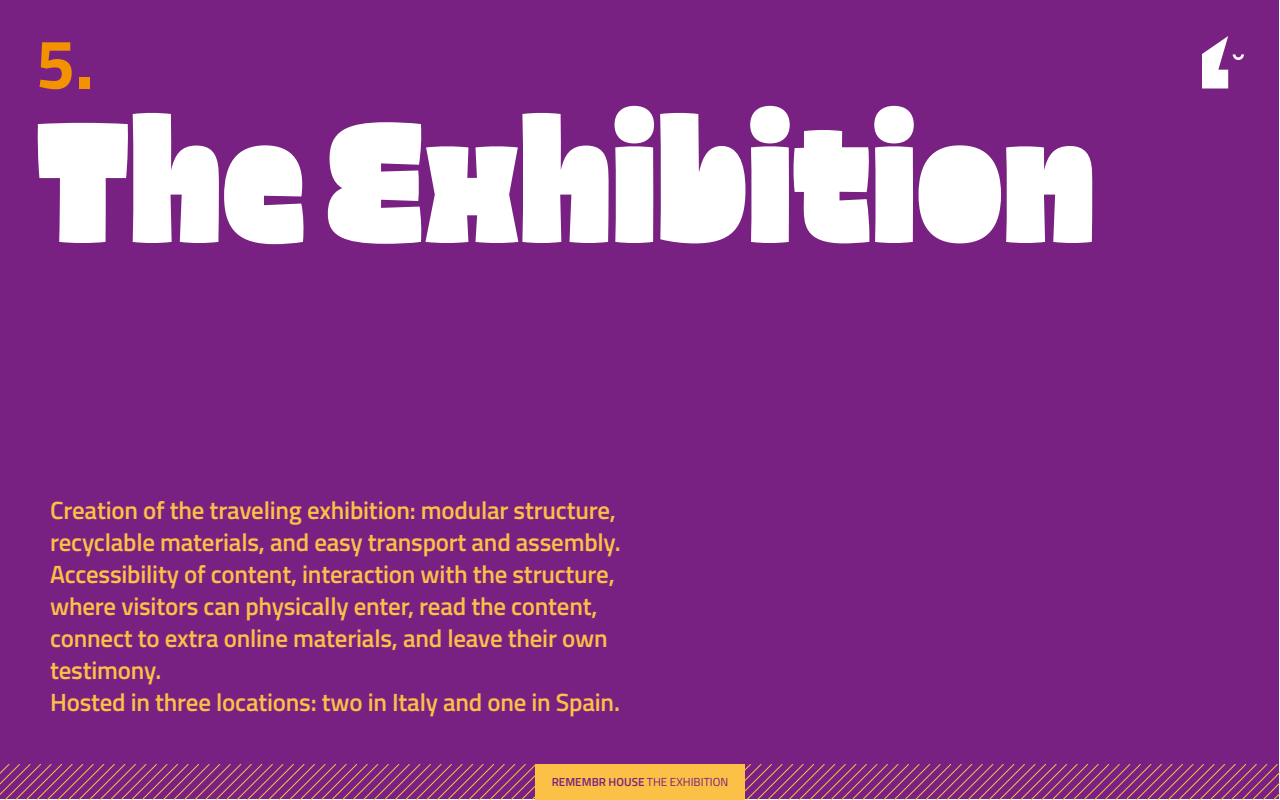
<style>
.page{position:relative;width:1280px;height:800px;background:#782182}
.page>*{position:absolute;margin:0;border:0;box-sizing:border-box;transform-origin:0 0}
.t1{font:900 190px "Macchia";color:#fff}
.t2{font:700 70px "Titillium";color:#f39200}
.t3{font:600 25px/32px "Titillium";letter-spacing:-.01em;color:#fcc046}
.t4{font:11.7px "Titillium";color:#782182}
.s1{font-weight:600}
</style>
<div class="page">
<div style="left:535px;top:764px;width:210px;height:36px;background:#fcc046"></div>
<svg style="left:745px;top:764px;width:535px;height:36px"></svg>
<svg style="left:0;top:764px;width:535px;height:36px"></svg>
<svg style="left:1202px;top:36px;width:42px;height:52px"></svg>
<h2 class="t2" style="left:36px;top:11px;width:59px">5.</h2>
<h1 class="t1" style="left:36px;top:43px;width:1061px">The Exhibition</h1>
<p class="t3" style="left:50px;top:493px;width:572px">Creation of the traveling exhibition: modular structure, recyclable materials, and easy transport and assembly.<br>Accessibility of content, interaction with the structure, where visitors can physically enter, read the content, connect to extra online materials, and leave their own testimony.<br>Hosted in three locations: two in Italy and one in Spain.</p>
<p class="t4" style="left:552px;top:774px;width:178px"><span class="s1">REMEMBR HOUSE</span> THE EXHIBITION</p>
</div>
